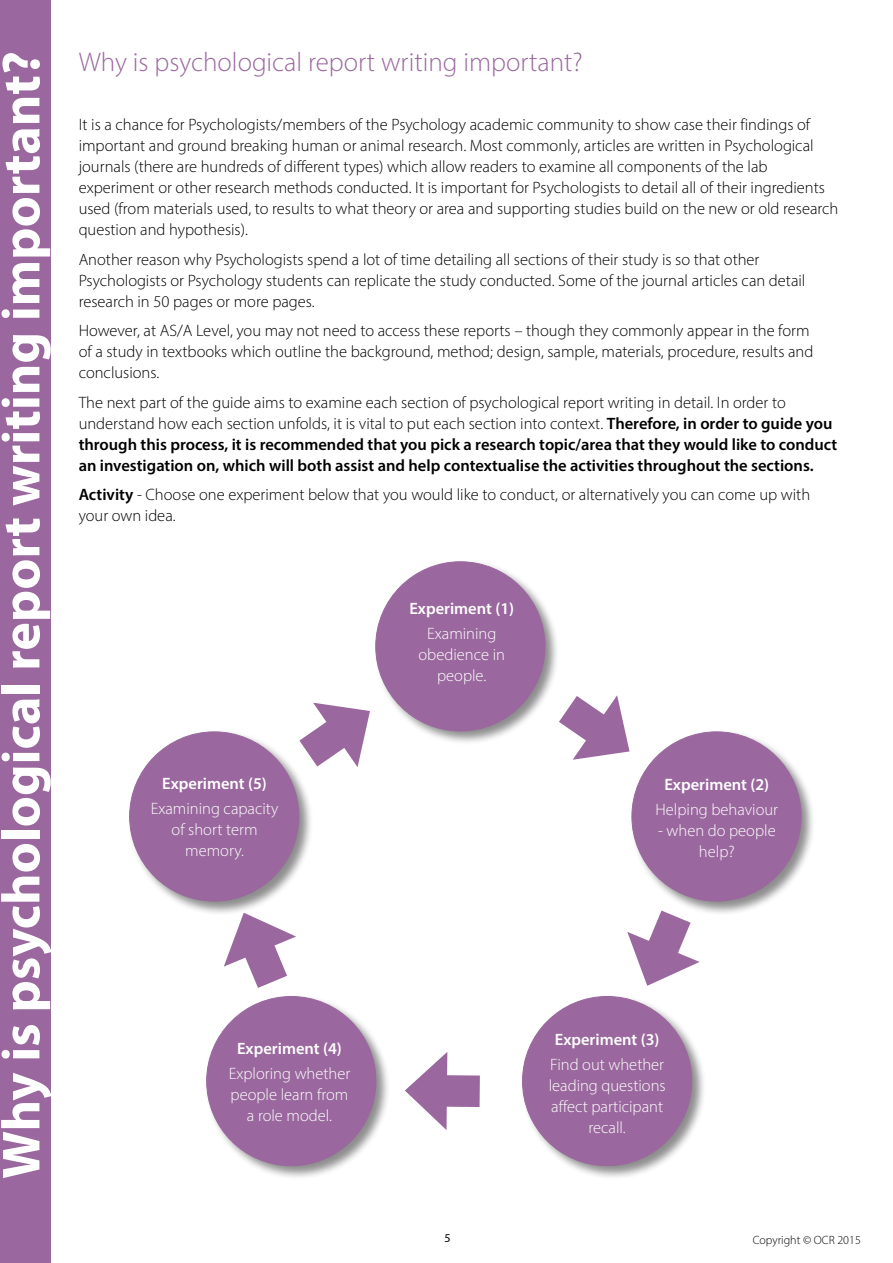
<style>
.page{position:relative;width:893px;height:1263px;background:#fff}
.page>*{position:absolute;margin:0;border:0;box-sizing:border-box;transform-origin:0 0}
.Left_heading_white{font:700 54px "Myriad Pro";color:#fff}
.t1{font:300 27px "Myriad Pro";color:#9a689e}
.Body_11pt{font:300 16.5px/21px "Myriad Pro";color:#000}
.Body_11pt-2{font:600 16.5px/21px "Myriad Pro";color:#000}
.Body_11pt-3{font:300 16.5px/21px "Myriad Pro";color:#fff;text-align:center}
.Body_11pt-4{font:600 16.5px "Myriad Pro";color:#fff}
.t2{font:300 12px "Myriad Pro";color:#000}
.t3{font:12px "Myriad Pro";color:#000}
.s1{font-weight:300}
.s2{font-weight:600}
</style>
<div class="page">
<div style="left:0;top:0;width:51px;height:1263px;background:#9a689e"></div>
<div style="left:373px;top:559px;width:186px;height:186px;background:#000;opacity:.45"></div>
<div style="left:376px;top:562px;width:169px;height:169px;background:#9a689e;border-radius:50%"></div>
<div style="left:630px;top:729px;width:185px;height:186px;background:#000;opacity:.45"></div>
<div style="left:632px;top:732px;width:169px;height:169px;background:#9a689e;border-radius:50%"></div>
<div style="left:520px;top:994px;width:186px;height:186px;background:#000;opacity:.45"></div>
<div style="left:522px;top:996px;width:170px;height:170px;background:#9a689e;border-radius:50%"></div>
<div style="left:204px;top:994px;width:186px;height:186px;background:#000;opacity:.45"></div>
<div style="left:207px;top:996px;width:169px;height:170px;background:#9a689e;border-radius:50%"></div>
<div style="left:127px;top:729px;width:186px;height:186px;background:#000;opacity:.45"></div>
<div style="left:130px;top:732px;width:169px;height:169px;background:#9a689e;border-radius:50%"></div>
<svg style="left:524px;top:665px;width:127px;height:114px"></svg>
<svg style="left:264px;top:683px;width:127px;height:114px"></svg>
<svg style="left:617px;top:875px;width:100px;height:126px"></svg>
<svg style="left:213px;top:897px;width:101px;height:126px"></svg>
<svg style="left:405px;top:1052px;width:75px;height:78px"></svg>
<p class="Left_heading_white" style="left:-14px;top:1179px;width:1129px;rotate:-90deg">Why is psychological report writing important?</p>
<p class="t1" style="left:79px;top:46px;width:506px">Why is psychological report writing important?</p>
<p class="Body_11pt" style="left:79px;top:114px;width:761px">It is a chance for Psychologists/members of the Psychology academic community to show case their findings of important and ground breaking human or animal research. Most commonly, articles are written in Psychological journals (there are hundreds of different types) which allow readers to examine all components of the lab experiment or other research methods conducted. It is important for Psychologists to detail all of their ingredients used (from materials used, to results to what theory or area and supporting studies build on the new or old research question and hypothesis).</p>
<p class="Body_11pt" style="left:79px;top:249px;width:728px">Another reason why Psychologists spend a lot of time detailing all sections of their study is so that other<br>Psychologists or Psychology students can replicate the study conducted. Some of the journal articles can detail research in 50 pages or more pages.</p>
<p class="Body_11pt" style="left:79px;top:320px;width:736px">However, at AS/A Level, you may not need to access these reports – though they commonly appear in the form of a study in textbooks which outline the background, method; design, sample, materials, procedure, results and conclusions.</p>
<p class="Body_11pt-2" style="left:79px;top:391px;width:760px"><span class="s1">The next part of the guide aims to examine each section of psychological report writing in detail. In order to understand how each section unfolds, it is vital to put each section into context.</span> Therefore, in order to guide you through this process, it is recommended that you pick a research topic/area that they would like to conduct an investigation on, which will both assist and help contextualise the activities throughout the sections.</p>
<p class="Body_11pt" style="left:79px;top:484px;width:733px"><span class="s2">Activity</span> - Choose one experiment below that you would like to conduct, or alternatively you can come up with your own idea.</p>
<p class="Body_11pt-4" style="left:409px;top:598px;width:106px">Experiment (1)</p>
<p class="Body_11pt-3" style="left:419px;top:623px;width:88px">Examining obedience in people.</p>
<p class="Body_11pt-4" style="left:162px;top:773px;width:106px">Experiment (5)</p>
<p class="Body_11pt-3" style="left:151px;top:798px;width:129px">Examining capacity of short term memory.</p>
<p class="Body_11pt-4" style="left:664px;top:774px;width:106px">Experiment (2)</p>
<p class="Body_11pt-3" style="left:656px;top:799px;width:124px">Helping behaviour</p>
<p class="Body_11pt-3" style="left:658px;top:820px;width:119px">- when do people help?</p>
<p class="Body_11pt-4" style="left:555px;top:1029px;width:106px">Experiment (3)</p>
<p class="Body_11pt-3" style="left:549px;top:1054px;width:119px">Find out whether leading questions affect participant recall.</p>
<p class="Body_11pt-4" style="left:237px;top:1038px;width:106px">Experiment (4)</p>
<p class="Body_11pt-3" style="left:229px;top:1063px;width:123px">Exploring whether people learn from a role model.</p>
<p class="t3" style="left:444px;top:1231px;width:8px">5</p>
<p class="t2" style="left:753px;top:1233px;width:110px">Copyright © OCR 2015</p>
</div>
